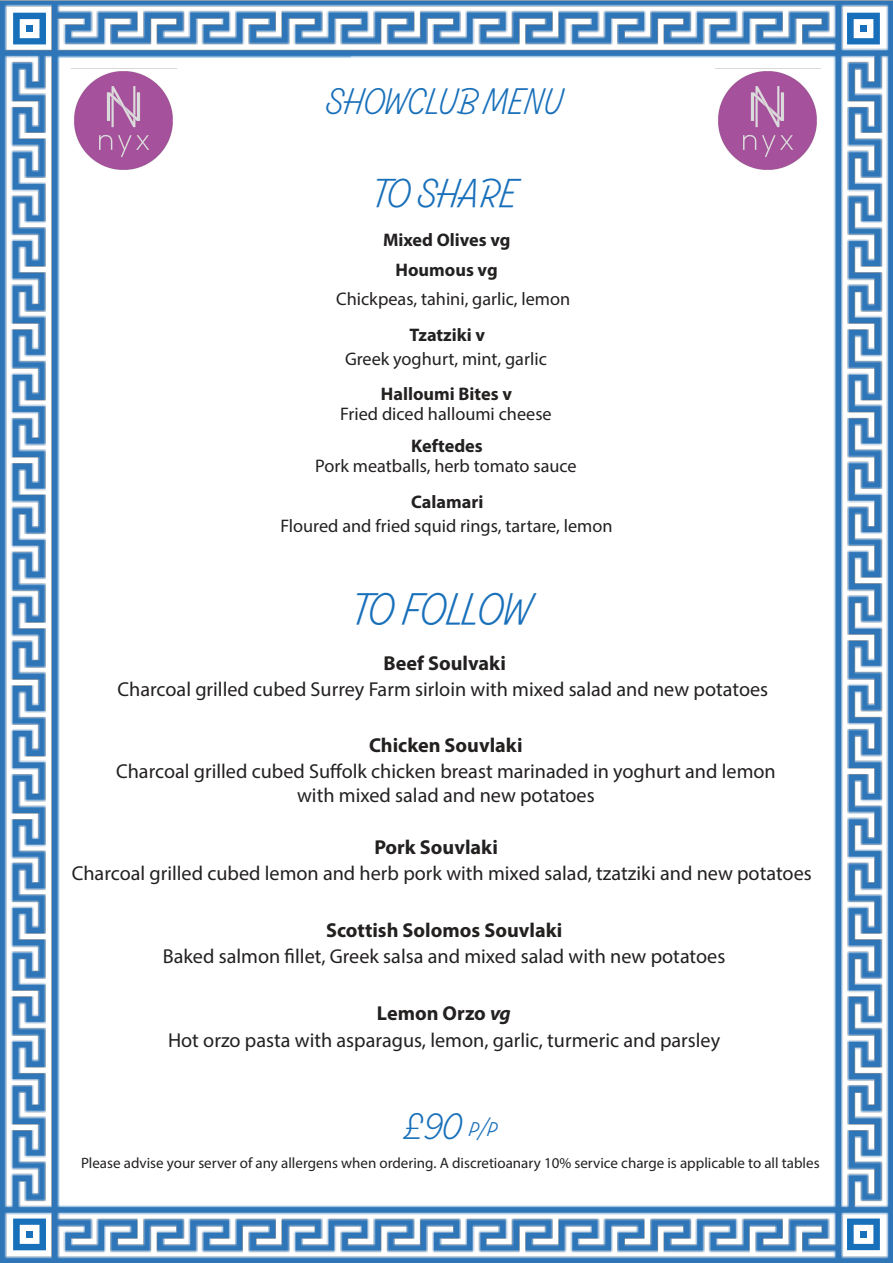
<style>
.page{position:relative;width:893px;height:1263px;background:#fff}
.page>*{position:absolute;margin:0;border:0;box-sizing:border-box;transform-origin:0 0}
.t1{font:40.35px "Alkaline Caps";color:#1970ba}
.t2{font:36.45px "Alkaline Caps";color:#1970ba}
.t3{font:33px "Alkaline Caps";color:#1970ba}
.t4{font:20.25px/24.2px "Myriad Pro";color:#232020;text-align:center}
.t5{font:700 20.25px "Myriad Pro";color:#232020}
.t6{font:18.15px "Myriad Pro";color:#232020}
.t7{font:700 18.15px/29.7px "Myriad Pro";color:#232020;text-align:center}
.t8{font:15px "Myriad Pro";color:#232020}
.s1{font-weight:700}
.s2{font-weight:700;font-style:italic}
.s3{font-size:24px}
</style>
<div class="page">
<img style="left:0;top:0;width:893px;height:1263px">
<svg style="left:847px;top:13px;width:33px;height:31px"></svg>
<div style="left:860px;top:25px;width:7px;height:7px;background:#1970ba"></div>
<svg style="left:13px;top:13px;width:33px;height:31px"></svg>
<div style="left:26px;top:25px;width:7px;height:7px;background:#1970ba"></div>
<svg style="left:847px;top:1218px;width:33px;height:32px"></svg>
<div style="left:860px;top:1231px;width:7px;height:6px;background:#1970ba"></div>
<svg style="left:13px;top:1218px;width:33px;height:32px"></svg>
<div style="left:26px;top:1231px;width:7px;height:6px;background:#1970ba"></div>
<img style="left:72px;top:68px;width:105px;height:105px">
<img style="left:715px;top:68px;width:106px;height:105px">
<h3 class="t3" style="left:327px;top:81px;width:238px">SHOWCLUB MENU</h3>
<h2 class="t2" style="left:376px;top:170px;width:143px">TO SHARE</h2>
<p class="t7" style="left:383px;top:224px;width:129px">Mixed Olives vg<br>Houmous vg</p>
<p class="t6" style="left:336px;top:288px;width:236px">Chickpeas, tahini, garlic, lemon</p>
<p class="t7" style="left:409px;top:320px;width:77px">Tzatziki v</p>
<p class="t6" style="left:345px;top:348px;width:203px">Greek yoghurt, mint, garlic</p>
<p class="t7" style="left:381px;top:379px;width:133px">Halloumi Bites v</p>
<p class="t6" style="left:340px;top:403px;width:213px">Fried diced halloumi cheese</p>
<p class="t7" style="left:411px;top:430px;width:73px">Keftedes</p>
<p class="t6" style="left:315px;top:455px;width:263px">Pork meatballs, herb tomato sauce</p>
<p class="t7" style="left:411px;top:486px;width:74px">Calamari</p>
<p class="t6" style="left:280px;top:514px;width:334px">Floured and fried squid rings, tartare, lemon</p>
<h1 class="t1" style="left:356px;top:584px;width:177px">TO FOLLOW</h1>
<p class="t5" style="left:383px;top:650px;width:124px">Beef Soulvaki</p>
<p class="t4" style="left:118px;top:677px;width:652px">Charcoal grilled cubed Surrey Farm sirloin with mixed salad and new potatoes</p>
<p class="t5" style="left:369px;top:732px;width:155px">Chicken Souvlaki</p>
<p class="t4" style="left:116px;top:758px;width:661px">Charcoal grilled cubed Suffolk chicken breast marinaded in yoghurt and lemon with mixed salad and new potatoes</p>
<p class="t5" style="left:374px;top:834px;width:125px">Pork Souvlaki</p>
<p class="t4" style="left:72px;top:861px;width:741px">Charcoal grilled cubed lemon and herb pork with mixed salad, tzatziki and new potatoes</p>
<p class="t5" style="left:326px;top:917px;width:238px">Scottish Solomos Souvlaki</p>
<p class="t4" style="left:163px;top:944px;width:564px">Baked salmon fillet, Greek salsa and mixed salad with new potatoes</p>
<p class="t4" style="left:168px;top:999px;width:554px;line-height:27.5px"><span class="s1">Lemon Orzo</span> <span class="s2">vg<br></span>Hot orzo pasta with asparagus, lemon, garlic, turmeric and parsley</p>
<h3 class="t3" style="left:405px;top:1105px;width:94px">£90 <span class="s3">p/p</span></h3>
<p class="t8" style="left:81px;top:1153px;width:740px">Please advise your server of any allergens when ordering. A discretioanary 10% service charge is applicable to all tables</p>
</div>
